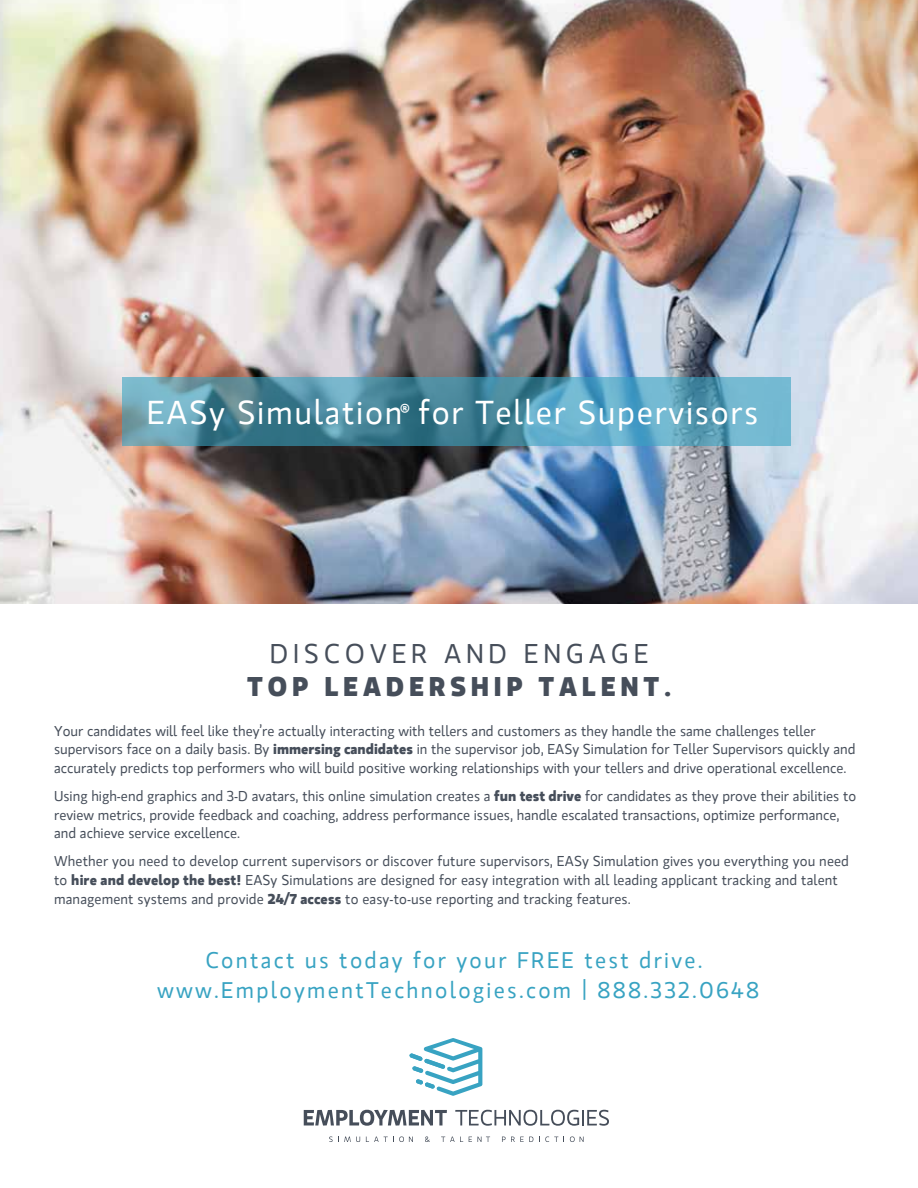
<style>
.page{position:relative;width:918px;height:1188px;background:#fff}
.page>*{position:absolute;margin:0;border:0;box-sizing:border-box;transform-origin:0 0}
.t1{font:33px "Gloriola Std";letter-spacing:.05em;color:#fff}
.t2{font:700 27px "Gloriola Std";letter-spacing:.175em;color:#464e5a}
.t3{font:27px "Gloriola Std";letter-spacing:.175em;color:#464e5a}
.t4{font:22.5px/30px "Gloriola Std";letter-spacing:.1em;color:#38a3c2;text-align:center}
.t5{font:14.25px/18.8px "Gloriola Std";color:#464e5a}
.s1{font-size:24px}
.s2{font-weight:700}
</style>
<div class="page">
<img style="left:0;top:0;width:918px;height:604px">
<svg style="left:122px;top:377px;width:669px;height:69px;background:#5596ac"></svg>
<svg style="left:304px;top:1110px;width:143px;height:16px"></svg>
<svg style="left:455px;top:1110px;width:154px;height:16px"></svg>
<svg style="left:409px;top:1038px;width:73px;height:58px"></svg>
<svg style="left:329px;top:1136px;width:31px;height:6px"></svg>
<svg style="left:366px;top:1136px;width:47px;height:6px"></svg>
<svg style="left:425px;top:1136px;width:5px;height:6px"></svg>
<svg style="left:441px;top:1137px;width:22px;height:5px"></svg>
<svg style="left:469px;top:1137px;width:21px;height:5px"></svg>
<svg style="left:502px;top:1137px;width:31px;height:5px"></svg>
<svg style="left:539px;top:1136px;width:19px;height:6px"></svg>
<svg style="left:569px;top:1136px;width:15px;height:6px"></svg>
<h1 class="t1" style="left:147px;top:394px;width:613px">EASy Simulation<span class="s1">®</span> for Teller Supervisors</h1>
<h2 class="t3" style="left:270px;top:639px;width:380px">DISCOVER AND ENGAGE</h2>
<h2 class="t2" style="left:247px;top:671px;width:426px">TOP LEADERSHIP TALENT.</h2>
<p class="t5" style="left:54px;top:722px;width:803px">Your candidates will feel like they’re actually interacting with tellers and customers as they handle the same challenges teller supervisors face on a daily basis. By <span class="s2">immersing candidates</span> in the supervisor job, EASy Simulation for Teller Supervisors quickly and accurately predicts top performers who will build positive working relationships with your tellers and drive operational excellence.</p>
<p class="t5" style="left:54px;top:787px;width:804px">Using high-end graphics and 3-D avatars, this online simulation creates a <span class="s2">fun test drive</span> for candidates as they prove their abilities to review metrics, provide feedback and coaching, address performance issues, handle escalated transactions, optimize performance, and achieve service excellence.</p>
<p class="t5" style="left:54px;top:852px;width:796px">Whether you need to develop current supervisors or discover future supervisors, EASy Simulation gives you everything you need to <span class="s2">hire and develop the best!</span> EASy Simulations are designed for easy integration with all leading applicant tracking and talent management systems and provide <span class="s2">24/7 access</span> to easy-to-use reporting and tracking features.</p>
<h3 class="t4" style="left:157px;top:946px;width:604px">Contact us today for your FREE test drive. www.EmploymentTechnologies.com | 888.332.0648</h3>
</div>
